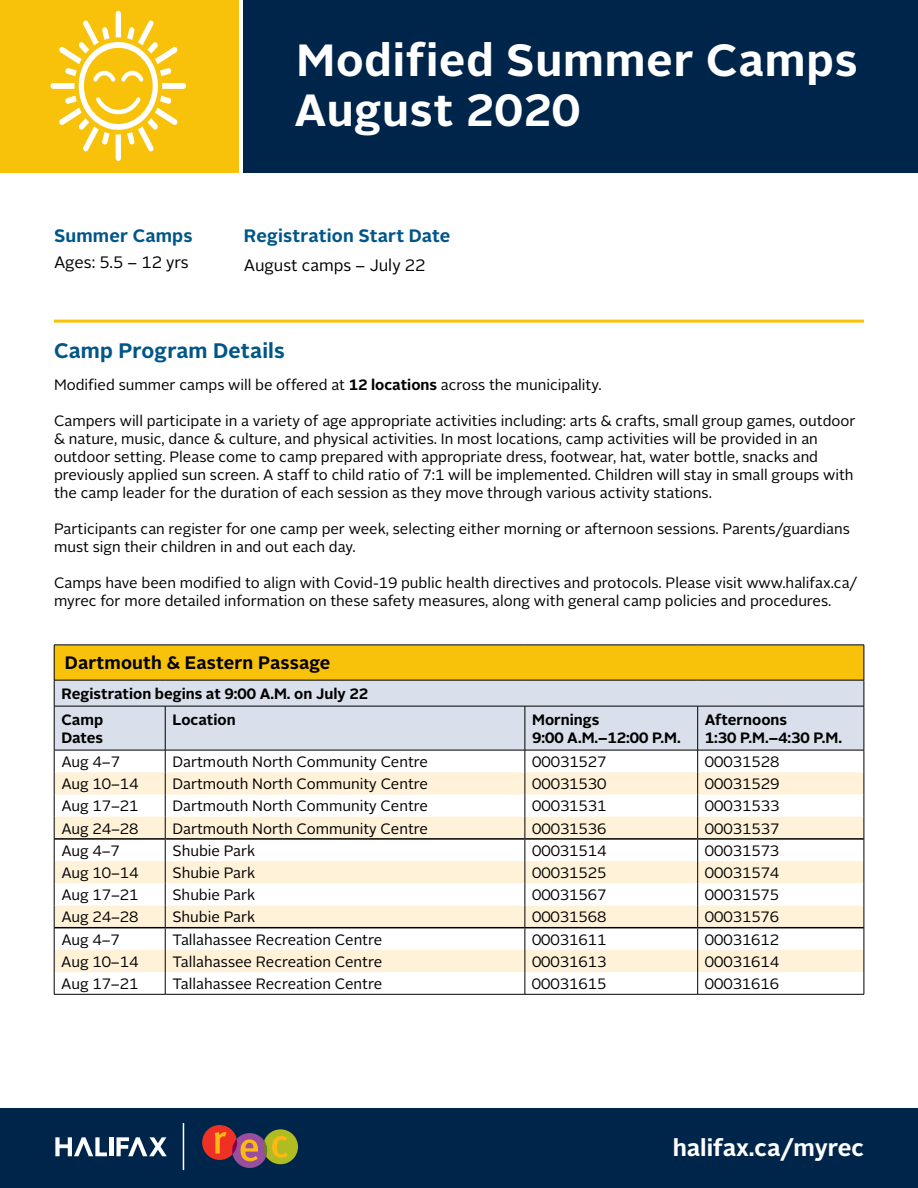
<style>
.page{position:relative;width:918px;height:1188px;background:#fff}
.page>*{position:absolute;margin:0;border:0;box-sizing:border-box;transform-origin:0 0}
.t1{font:700 45px/49.2px "Alright Sans";letter-spacing:.02em;color:#fff}
.t2{font:700 23.7px "Alright Sans";color:#fff}
.t3{font:700 21px "Alright Sans";letter-spacing:.01em;color:#005689}
.t4{font:700 18px "Alright Sans";letter-spacing:.01em;color:#005689}
.t5{font:700 18px "Alright Sans";letter-spacing:.01em;color:#000}
.t6{font:16.5px "Alright Sans";color:#000}
.t7{font:15px/18px "Alright Sans";color:#000}
.t8{font:700 15px/18px "Alright Sans";color:#000}
.s1{font-weight:700}
</style>
<div class="page">
<div style="left:0;top:0;width:239px;height:173px;background:#f9c20a"></div>
<div style="left:244px;top:0;width:674px;height:173px;background:#00254a"></div>
<div style="left:54px;top:645px;width:810px;height:35px;background:#f9c20a"></div>
<div style="left:55px;top:681px;width:809px;height:69px;background:#d9e0eb"></div>
<svg style="left:55px;top:772px;width:809px;height:200px;fill:#fff2d9"></svg>
<hr style="left:54px;top:645px;width:111px;height:1px;background:#000">
<hr style="left:54px;top:645px;width:1px;height:35px;background:#000">
<hr style="left:165px;top:645px;width:360px;height:1px;background:#000">
<hr style="left:525px;top:645px;width:173px;height:1px;background:#000">
<hr style="left:698px;top:645px;width:166px;height:1px;background:#000">
<hr style="left:864px;top:645px;width:1px;height:35px;background:#000">
<hr style="left:54px;top:680px;width:111px;height:1px;background:#000">
<svg style="left:54px;top:680px;width:1px;height:26px"></svg>
<hr style="left:165px;top:680px;width:360px;height:1px;background:#000">
<hr style="left:525px;top:680px;width:173px;height:1px;background:#000">
<hr style="left:698px;top:680px;width:166px;height:1px;background:#000">
<svg style="left:864px;top:680px;width:1px;height:26px"></svg>
<hr style="left:54px;top:706px;width:111px;height:1px;background:#000">
<hr style="left:54px;top:706px;width:1px;height:44px;background:#000">
<hr style="left:165px;top:706px;width:360px;height:1px;background:#000">
<hr style="left:165px;top:706px;width:1px;height:44px;background:#000">
<hr style="left:525px;top:706px;width:173px;height:1px;background:#000">
<hr style="left:525px;top:706px;width:1px;height:44px;background:#000">
<hr style="left:698px;top:706px;width:166px;height:1px;background:#000">
<hr style="left:697px;top:706px;width:1px;height:44px;background:#000">
<hr style="left:864px;top:706px;width:1px;height:44px;background:#000">
<hr style="left:54px;top:750px;width:111px;height:1px;background:#000">
<hr style="left:165px;top:750px;width:360px;height:1px;background:#000">
<hr style="left:525px;top:750px;width:173px;height:1px;background:#000">
<hr style="left:698px;top:750px;width:166px;height:1px;background:#000">
<svg style="left:54px;top:750px;width:1px;height:244px"></svg>
<svg style="left:165px;top:750px;width:1px;height:244px"></svg>
<svg style="left:525px;top:750px;width:1px;height:244px"></svg>
<svg style="left:697px;top:750px;width:1px;height:244px"></svg>
<svg style="left:864px;top:750px;width:1px;height:244px"></svg>
<hr style="left:54px;top:994px;width:111px;height:1px;background:#000">
<hr style="left:165px;top:994px;width:360px;height:1px;background:#000">
<hr style="left:525px;top:994px;width:173px;height:1px;background:#000">
<hr style="left:698px;top:994px;width:166px;height:1px;background:#000">
<hr style="left:54px;top:838px;width:111px;height:2px;background:#000">
<hr style="left:165px;top:838px;width:360px;height:2px;background:#000">
<hr style="left:525px;top:838px;width:173px;height:2px;background:#000">
<hr style="left:698px;top:838px;width:166px;height:2px;background:#000">
<hr style="left:54px;top:927px;width:111px;height:1px;background:#000">
<hr style="left:165px;top:927px;width:360px;height:1px;background:#000">
<hr style="left:525px;top:927px;width:173px;height:1px;background:#000">
<hr style="left:698px;top:927px;width:166px;height:1px;background:#000">
<hr style="left:54px;top:320px;width:810px;height:3px;background:#f9c20a">
<div style="left:0;top:1108px;width:918px;height:80px;background:#00254a"></div>
<hr style="left:110px;top:1137px;width:4px;height:19px;background:#fff">
<svg style="left:117px;top:1137px;width:50px;height:19px"></svg>
<svg style="left:55px;top:1137px;width:52px;height:19px"></svg>
<div style="left:263px;top:1129px;width:35px;height:35px;background:#afbc22;border-radius:50%"></div>
<div style="left:232px;top:1133px;width:35px;height:35px;background:#9a4e9e;border-radius:50%"></div>
<div style="left:202px;top:1125px;width:35px;height:35px;background:#ee3124;border-radius:50%"></div>
<svg style="left:215px;top:1132px;width:11px;height:22px"></svg>
<svg style="left:232px;top:1136px;width:56px;height:25px"></svg>
<hr style="left:183px;top:1123px;width:1px;height:47px;background:#fff">
<svg style="left:51px;top:11px;width:135px;height:150px"></svg>
<p class="t4" style="left:54px;top:223px;width:140px">Summer Camps</p>
<p class="t6" style="left:54px;top:251px;width:136px">Ages: 5.5 – 12 yrs</p>
<h1 class="t1" style="left:295px;top:36px;width:565px">Modified Summer Camps<br>August 2020</h1>
<p class="t4" style="left:244px;top:223px;width:208px">Registration Start Date</p>
<p class="t6" style="left:244px;top:254px;width:183px">August camps – July 22</p>
<h3 class="t3" style="left:54px;top:336px;width:232px">Camp Program Details</h3>
<p class="t7" style="left:54px;top:376px;width:549px">Modified summer camps will be offered at <span class="s1">12 locations</span> across the municipality.</p>
<p class="t7" style="left:54px;top:412px;width:803px">Campers will participate in a variety of age appropriate activities including: arts &amp; crafts, small group games, outdoor &amp; nature, music, dance &amp; culture, and physical activities. In most locations, camp activities will be provided in an outdoor setting. Please come to camp prepared with appropriate dress, footwear, hat, water bottle, snacks and previously applied sun screen. A staff to child ratio of 7:1 will be implemented. Children will stay in small groups with the camp leader for the duration of each session as they move through various activity stations.</p>
<p class="t7" style="left:54px;top:520px;width:797px">Participants can register for one camp per week, selecting either morning or afternoon sessions. Parents/guardians must sign their children in and out each day.</p>
<p class="t7" style="left:54px;top:574px;width:805px">Camps have been modified to align with Covid-19 public health directives and protocols. Please visit www.halifax.ca/ myrec for more detailed information on these safety measures, along with general camp policies and procedures.</p>
<p class="t5" style="left:65px;top:650px;width:267px">Dartmouth &amp; Eastern Passage</p>
<p class="t8" style="left:61px;top:681px;width:308px;line-height:26px">Registration begins at 9:00 A.M. on July 22<br>Camp</p>
<p class="t8" style="left:61px;top:729px;width:43px">Dates</p>
<p class="t8" style="left:173px;top:711px;width:65px">Location</p>
<p class="t8" style="left:532px;top:711px;width:150px">Mornings<br>9:00 A.M.–12:00 P.M.</p>
<p class="t8" style="left:705px;top:711px;width:139px">Afternoons<br>1:30 P.M.–4:30 P.M.</p>
<p class="t7" style="left:61px;top:753px;width:60px">Aug 4–7</p>
<p class="t7" style="left:173px;top:753px;width:257px">Dartmouth North Community Centre</p>
<p class="t7" style="left:532px;top:753px;width:76px">00031527</p>
<p class="t7" style="left:705px;top:753px;width:76px">00031528</p>
<p class="t7" style="left:61px;top:775px;width:79px">Aug 10–14</p>
<p class="t7" style="left:172px;top:775px;width:257px">Dartmouth North Community Centre</p>
<p class="t7" style="left:532px;top:775px;width:76px">00031530</p>
<p class="t7" style="left:705px;top:775px;width:76px">00031529</p>
<p class="t7" style="left:61px;top:797px;width:79px">Aug 17–21</p>
<p class="t7" style="left:172px;top:797px;width:257px">Dartmouth North Community Centre</p>
<p class="t7" style="left:532px;top:797px;width:76px">00031531</p>
<p class="t7" style="left:705px;top:797px;width:76px">00031533</p>
<p class="t7" style="left:61px;top:820px;width:79px">Aug 24–28</p>
<p class="t7" style="left:172px;top:820px;width:257px">Dartmouth North Community Centre</p>
<p class="t7" style="left:532px;top:820px;width:76px">00031536</p>
<p class="t7" style="left:705px;top:820px;width:76px">00031537</p>
<p class="t7" style="left:61px;top:842px;width:60px">Aug 4–7</p>
<p class="t7" style="left:172px;top:842px;width:84px">Shubie Park</p>
<p class="t7" style="left:532px;top:842px;width:76px">00031514</p>
<p class="t7" style="left:705px;top:842px;width:76px">00031573</p>
<p class="t7" style="left:61px;top:864px;width:79px">Aug 10–14</p>
<p class="t7" style="left:172px;top:864px;width:84px">Shubie Park</p>
<p class="t7" style="left:532px;top:864px;width:76px">00031525</p>
<p class="t7" style="left:705px;top:864px;width:76px">00031574</p>
<p class="t7" style="left:61px;top:886px;width:79px">Aug 17–21</p>
<p class="t7" style="left:172px;top:886px;width:84px">Shubie Park</p>
<p class="t7" style="left:532px;top:886px;width:76px">00031567</p>
<p class="t7" style="left:705px;top:886px;width:76px">00031575</p>
<p class="t7" style="left:61px;top:908px;width:79px">Aug 24–28</p>
<p class="t7" style="left:172px;top:908px;width:84px">Shubie Park</p>
<p class="t7" style="left:532px;top:908px;width:76px">00031568</p>
<p class="t7" style="left:705px;top:908px;width:76px">00031576</p>
<p class="t7" style="left:61px;top:931px;width:60px">Aug 4–7</p>
<p class="t7" style="left:172px;top:931px;width:211px">Tallahassee Recreation Centre</p>
<p class="t7" style="left:532px;top:931px;width:76px">00031611</p>
<p class="t7" style="left:705px;top:931px;width:76px">00031612</p>
<p class="t7" style="left:61px;top:953px;width:79px">Aug 10–14</p>
<p class="t7" style="left:172px;top:953px;width:211px">Tallahassee Recreation Centre</p>
<p class="t7" style="left:532px;top:953px;width:76px">00031613</p>
<p class="t7" style="left:705px;top:953px;width:76px">00031614</p>
<p class="t7" style="left:61px;top:975px;width:79px">Aug 17–21</p>
<p class="t7" style="left:172px;top:975px;width:211px">Tallahassee Recreation Centre</p>
<p class="t7" style="left:532px;top:975px;width:76px">00031615</p>
<p class="t7" style="left:705px;top:975px;width:76px">00031616</p>
<h2 class="t2" style="left:673px;top:1131px;width:193px">halifax.ca/myrec</h2>
</div>
